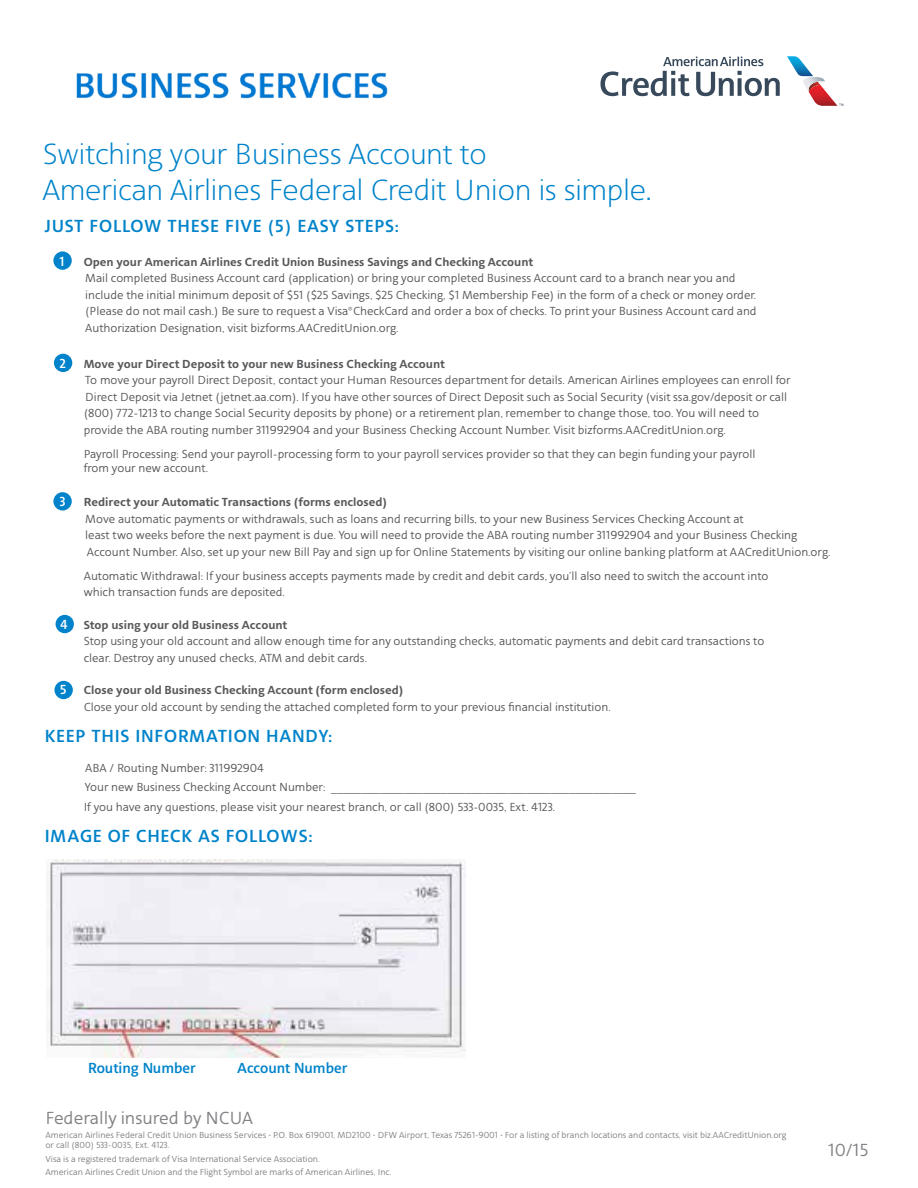
<style>
.page{position:relative;width:918px;height:1188px;background:#fff}
.page>*{position:absolute;margin:0;border:0;box-sizing:border-box;transform-origin:0 0}
.t1{font:300 30px/36px "American Sans";color:#0083ca}
.t2{font:500 18px "American Sans";letter-spacing:.04em;color:#0083ca}
.t3{font:18px "American Sans";color:#808285}
.t4{font:500 15px "American Sans";color:#0083ca}
.t5{font:500 13.5px "American Sans";color:#fff}
.t6{font:12px/16.5px "American Sans";color:#58595b}
.t7{font:700 12px "American Sans";color:#58595b}
.t8{font:9px/10.8px "American Sans";color:#808285}
.s1{font-weight:500;font-size:13.5px;color:#fff}
.s2{font-weight:700}
</style>
<div class="page">
<svg style="left:600px;top:57px;width:180px;height:39px"></svg>
<svg style="left:787px;top:56px;width:57px;height:50px"></svg>
<img style="left:76px;top:72px;width:312px;height:27px">
<img style="left:47px;top:859px;width:418px;height:199px">
<div style="left:53px;top:251px;width:19px;height:19px;background:#0083ca;border-radius:50%"></div>
<div style="left:54px;top:354px;width:18px;height:18px;background:#0083ca;border-radius:50%"></div>
<div style="left:53px;top:492px;width:19px;height:19px;background:#0083ca;border-radius:50%"></div>
<div style="left:56px;top:615px;width:18px;height:18px;background:#0083ca;border-radius:50%"></div>
<div style="left:54px;top:681px;width:19px;height:18px;background:#0083ca;border-radius:50%"></div>
<h1 class="t1" style="left:43px;top:136px;width:610px">Switching your Business Account to<br>American Airlines Federal Credit Union is simple.</h1>
<h2 class="t2" style="left:45px;top:215px;width:356px">JUST FOLLOW THESE FIVE (5) EASY STEPS:</h2>
<p class="t5" style="left:60px;top:254px;width:6px">1</p>
<p class="t7" style="left:84px;top:255px;width:451px">Open your American Airlines Credit Union Business Savings and Checking Account</p>
<p class="t6" style="left:85px;top:270px;width:673px">Mail completed Business Account card (application) or bring your completed Business Account card to a branch near you and include the initial minimum deposit of $51 ($25 Savings, $25 Checking, $1 Membership Fee) in the form of a check or money order. (Please do not mail cash.) Be sure to request a Visa®CheckCard and order a box of checks. To print your Business Account card and Authorization Designation, visit bizforms.AACreditUnion.org.</p>
<p class="t5" style="left:60px;top:355px;width:8px">2</p>
<p class="t7" style="left:84px;top:357px;width:363px">Move your Direct Deposit to your new Business Checking Account</p>
<p class="t6" style="left:84px;top:372px;width:708px">To move your payroll Direct Deposit, contact your Human Resources department for details. American Airlines employees can enroll for Direct Deposit via Jetnet (jetnet.aa.com). If you have other sources of Direct Deposit such as Social Security (visit ssa.gov/deposit or call (800) 772-1213 to change Social Security deposits by phone) or a retirement plan, remember to change those, too. You will need to provide the ABA routing number 311992904 and your Business Checking Account Number. Visit bizforms.AACreditUnion.org.</p>
<p class="t6" style="left:84px;top:446px;width:673px;line-height:14.4px">Payroll Processing: Send your payroll-processing form to your payroll services provider so that they can begin funding your payroll from your new account.</p>
<p class="t5" style="left:60px;top:494px;width:7px">3</p>
<p class="t7" style="left:84px;top:496px;width:305px">Redirect your Automatic Transactions (forms enclosed)</p>
<p class="t6" style="left:85px;top:511px;width:747px">Move automatic payments or withdrawals, such as loans and recurring bills, to your new Business Services Checking Account at<br>least two weeks before the next payment is due. You will need to provide the ABA routing number 311992904 and your Business Checking<br>Account Number. Also, set up your new Bill Pay and sign up for Online Statements by visiting our online banking platform at AACreditUnion.org.</p>
<p class="t6" style="left:84px;top:568px;width:686px">Automatic Withdrawal: If your business accepts payments made by credit and debit cards, you’ll also need to switch the account into which transaction funds are deposited.</p>
<p class="t6" style="left:84px;top:616px;width:682px;text-indent:-24px"><span class="s1">4</span> <span class="s2">Stop using your old Business Account<br></span>Stop using your old account and allow enough time for any outstanding checks, automatic payments and debit card transactions to clear. Destroy any unused checks, ATM and debit cards.</p>
<p class="t6" style="left:84px;top:682px;width:528px;text-indent:-24px"><span class="s1">5</span> <span class="s2">Close your old Business Checking Account (form enclosed)<br></span>Close your old account by sending the attached completed form to your previous financial institution.</p>
<h2 class="t2" style="left:45px;top:725px;width:289px">KEEP THIS INFORMATION HANDY:</h2>
<p class="t6" style="left:84px;top:758px;width:554px;line-height:19.5px">ABA / Routing Number: 311992904<br>Your new Business Checking Account Number: __________________________________________________<br>If you have any questions, please visit your nearest branch, or call (800) 533-0035, Ext. 4123.</p>
<h2 class="t2" style="left:45px;top:826px;width:270px">IMAGE OF CHECK AS FOLLOWS:</h2>
<p class="t4" style="left:88px;top:1059px;width:109px">Routing Number</p>
<p class="t4" style="left:237px;top:1059px;width:112px">Account Number</p>
<h2 class="t3" style="left:45px;top:1108px;width:209px">Federally insured by NCUA</h2>
<p class="t8" style="left:45px;top:1129px;width:743px">American Airlines Federal Credit Union Business Services • P.O. Box 619001, MD2100 • DFW Airport, Texas 75261-9001 • For a listing of branch locations and contacts, visit biz.AACreditUnion.org or call (800) 533-0035, Ext. 4123.</p>
<p class="t8" style="left:45px;top:1152px;width:347px;line-height:13.5px">Visa is a registered trademark of Visa International Service Association.<br>American Airlines Credit Union and the Flight Symbol are marks of American Airlines, Inc.</p>
<h2 class="t3" style="left:828px;top:1140px;width:42px">10/15</h2>
</div>
